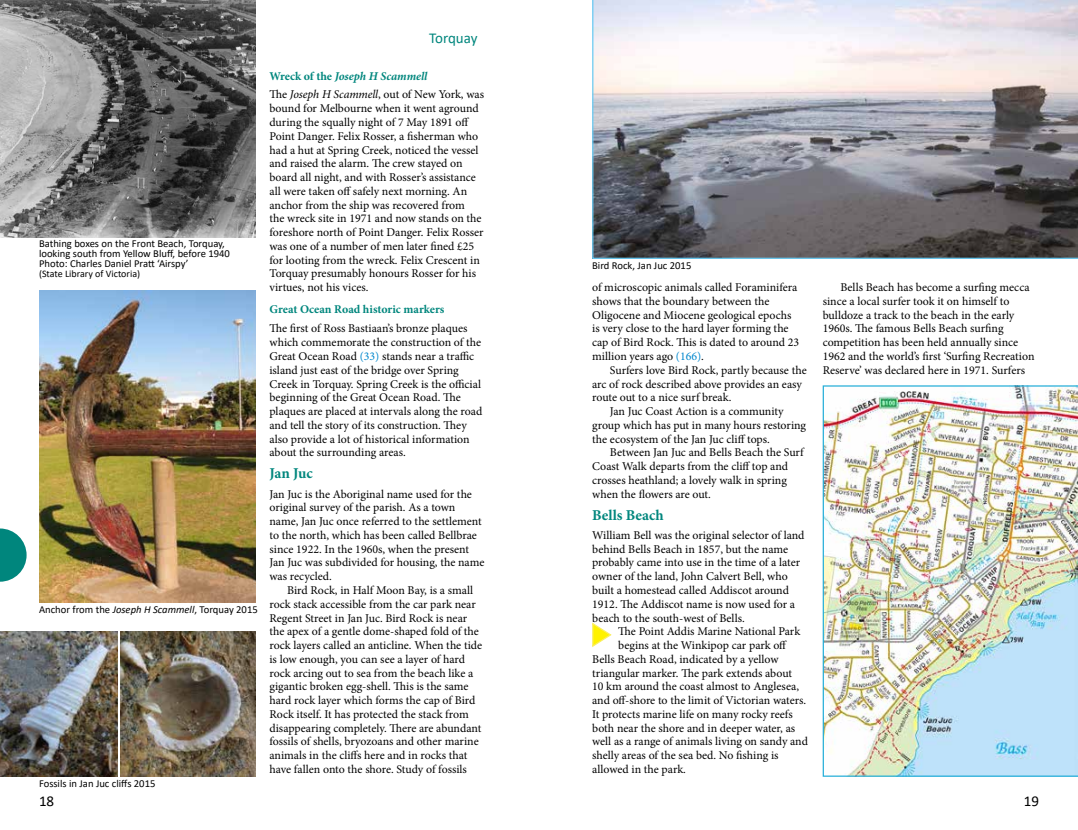
<style>
.page{position:relative;width:1078px;height:830px;background:#fff}
.page>*{position:absolute;margin:0;border:0;box-sizing:border-box;transform-origin:0 0}
.t1{font:700 15px "Minion Pro";color:#00867d}
.t2{font:15px "Calibri";letter-spacing:-.005em;color:#00867d}
.t3{font:15px "Calibri";color:#000}
.t4{font:11.88px/13.8px "Minion Pro";letter-spacing:-.005em;color:#000}
.t5{font:700 11.88px "Minion Pro";color:#00867d}
.t6{font:10.62px/10px "Calibri";color:#000}
.t7{font:10px "Calibri";color:#000}
.s1{font-style:italic}
.s2{font-weight:700;color:#00867d}
.s3{font-weight:700;font-style:italic;color:#00867d}
.s4{color:#0087cd}
</style>
<div class="page">
<svg style="left:592px;top:622px;width:20px;height:25px"></svg>
<img style="left:39px;top:291px;width:216px;height:311px">
<img style="left:822px;top:385px;width:255px;height:391px">
<img style="left:0;top:631px;width:117px;height:145px">
<img style="left:120px;top:631px;width:135px;height:145px">
<img style="left:0;top:0;width:255px;height:237px">
<svg style="left:0;top:528px;width:27px;height:53px"></svg>
<svg style="left:592px;top:0;width:485px;height:259px;background:#a4a3a8"></svg>
<p class="t6" style="left:39px;top:238px;width:192px">Bathing boxes on the Front Beach, Torquay, looking south from Yellow Bluff, before 1940<br>Photo: Charles Daniel Pratt ‘Airspy’</p>
<p class="t7" style="left:39px;top:267px;width:103px">(State Library of Victoria)</p>
<p class="t6" style="left:39px;top:603px;width:220px">Anchor from the <span class="s1">Joseph H Scammell</span>, Torquay 2015</p>
<p class="t6" style="left:39px;top:777px;width:118px">Fossils in Jan Juc cliffs 2015</p>
<p class="t2" style="left:429px;top:28px;width:50px">Torquay</p>
<p class="t4" style="left:269px;top:66px;width:216px;line-height:18.9px"><span class="s2">Wreck of the</span> <span class="s3">Joseph H Scammell<br></span>The <span class="s1">Joseph H Scammell</span>, out of New York, was</p>
<p class="t4" style="left:269px;top:102px;width:215px">bound for Melbourne when it went aground during the squally night of 7 May 1891 off Point Danger. Felix Rosser, a fisherman who had a hut at Spring Creek, noticed the vessel and raised the alarm. The crew stayed on board all night, and with Rosser’s assistance all were taken off safely next morning. An anchor from the ship was recovered from<br>the wreck site in 1971 and now stands on the foreshore north of Point Danger. Felix Rosser was one of a number of men later fined £25 for looting from the wreck. Felix Crescent in Torquay presumably honours Rosser for his virtues, not his vices.</p>
<p class="t5" style="left:269px;top:301px;width:176px">Great Ocean Road historic markers</p>
<p class="t4" style="left:269px;top:322px;width:214px">The first of Ross Bastiaan’s bronze plaques which commemorate the construction of the Great Ocean Road <span class="s4">(33)</span> stands near a traffic island just east of the bridge over Spring Creek in Torquay. Spring Creek is the official beginning of the Great Ocean Road. The plaques are placed at intervals along the road and tell the story of its construction. They also provide a lot of historical information about the surrounding areas.</p>
<p class="t1" style="left:269px;top:463px;width:45px">Jan Juc</p>
<p class="t4" style="left:269px;top:487px;width:216px">Jan Juc is the Aboriginal name used for the original survey of the parish. As a town name, Jan Juc once referred to the settlement to the north, which has been called Bellbrae since 1922. In the 1960s, when the present Jan Juc was subdivided for housing, the name was recycled.</p>
<p class="t4" style="left:269px;top:583px;width:214px;text-indent:18px">Bird Rock, in Half Moon Bay, is a small rock stack accessible from the car park near Regent Street in Jan Juc. Bird Rock is near the apex of a gentle dome-shaped fold of the rock layers called an anticline. When the tide is low enough, you can see a layer of hard rock arcing out to sea from the beach like a gigantic broken egg-shell. This is the same hard rock layer which forms the cap of Bird Rock itself. It has protected the stack from disappearing completely. There are abundant fossils of shells, bryozoans and other marine animals in the cliffs here and in rocks that have fallen onto the shore. Study of fossils</p>
<p class="t6" style="left:592px;top:260px;width:101px">Bird Rock, Jan Juc 2015</p>
<p class="t4" style="left:592px;top:280px;width:208px">of microscopic animals called Foraminifera shows that the boundary between the Oligocene and Miocene geological epochs is very close to the hard layer forming the cap of Bird Rock. This is dated to around 23 million years ago <span class="s4">(166)</span>.</p>
<p class="t4" style="left:609px;top:363px;width:198px">Surfers love Bird Rock, partly because the</p>
<p class="t4" style="left:592px;top:377px;width:211px">arc of rock described above provides an easy</p>
<p class="t4" style="left:592px;top:390px;width:141px">route out to a nice surf break.</p>
<p class="t4" style="left:609px;top:404px;width:175px">Jan Juc Coast Action is a community</p>
<p class="t4" style="left:592px;top:418px;width:215px">group which has put in many hours restoring</p>
<p class="t4" style="left:592px;top:432px;width:179px">the ecosystem of the Jan Juc cliff tops.</p>
<p class="t4" style="left:609px;top:445px;width:195px">Between Jan Juc and Bells Beach the Surf</p>
<p class="t4" style="left:592px;top:459px;width:197px">Coast Walk departs from the cliff top and</p>
<p class="t4" style="left:592px;top:473px;width:196px">crosses heathland; a lovely walk in spring</p>
<p class="t4" style="left:592px;top:487px;width:120px">when the flowers are out.</p>
<p class="t1" style="left:592px;top:504px;width:73px">Bells Beach</p>
<p class="t4" style="left:592px;top:528px;width:214px">William Bell was the original selector of land behind Bells Beach in 1857, but the name probably came into use in the time of a later owner of the land, John Calvert Bell, who built a homestead called Addiscot around 1912. The Addiscot name is now used for a beach to the south-west of Bells.</p>
<p class="t4" style="left:618px;top:624px;width:183px">The Point Addis Marine National Park</p>
<p class="t4" style="left:618px;top:638px;width:170px">begins at the Winkipop car park off</p>
<p class="t4" style="left:592px;top:652px;width:188px">Bells Beach Road, indicated by a yellow</p>
<p class="t4" style="left:592px;top:665px;width:201px">triangular marker. The park extends about</p>
<p class="t4" style="left:592px;top:679px;width:208px">10 km around the coast almost to Anglesea,</p>
<p class="t4" style="left:592px;top:693px;width:215px">and off-shore to the limit of Victorian waters.</p>
<p class="t4" style="left:592px;top:707px;width:202px">It protects marine life on many rocky reefs</p>
<p class="t4" style="left:592px;top:720px;width:204px">both near the shore and in deeper water, as</p>
<p class="t4" style="left:592px;top:734px;width:217px">well as a range of animals living on sandy and</p>
<p class="t4" style="left:592px;top:748px;width:188px">shelly areas of the sea bed. No fishing is</p>
<p class="t4" style="left:592px;top:762px;width:95px">allowed in the park.</p>
<p class="t4" style="left:822px;top:280px;width:213px;text-indent:18px">Bells Beach has become a surfing mecca since a local surfer took it on himself to bulldoze a track to the beach in the early 1960s. The famous Bells Beach surfing competition has been held annually since 1962 and the world’s first ‘Surfing Recreation Reserve’ was declared here in 1971. Surfers</p>
<p class="t3" style="left:39px;top:790px;width:17px">18</p>
<p class="t3" style="left:1023px;top:790px;width:17px">19</p>
</div>
